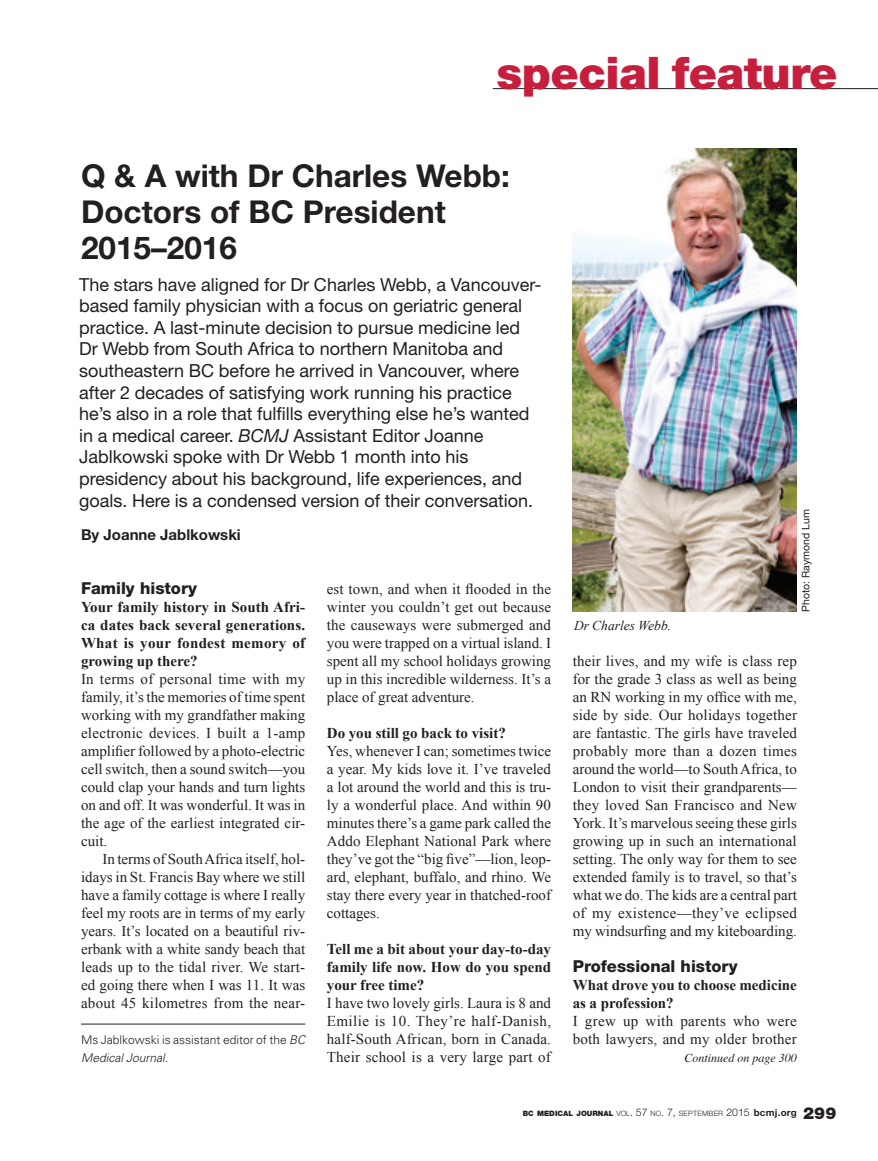
<style>
.page{position:relative;width:878px;height:1161px;background:#fff}
.page>*{position:absolute;margin:0;border:0;box-sizing:border-box;transform-origin:0 0}
.t1{font:900 45px "Helvetica Neue";letter-spacing:-.01em;color:#c61f3e}
.t2{font:700 31.5px/36px "Helvetica Neue";color:#231f20}
.t3{font:18px/21.6px "Helvetica Neue";color:#231f20}
.t4{font:800 16.5px "Helvetica Neue";color:#231f20}
.t5{font:15px/18px "Times New Roman";letter-spacing:.005em;color:#231f20;text-align:justify}
.t6{font:700 15px/18px "Times New Roman";color:#231f20;text-align:justify}
.t7{font:700 15px "Helvetica Neue";color:#231f20}
.t8{font:italic 13.5px "Times New Roman";color:#231f20}
.t9{font:300 12px/18px "Univers";color:#231f20}
.t10{font:italic 12px "Times";color:#231f20}
.t11{font:10.5px "Helvetica Neue";color:#231f20}
.t12{font:900 7.35px "Helvetica Neue";color:#231f20}
.s1{font-style:italic}
.s2{font-weight:300}
.s3{font-weight:300;font-size:10.5px}
.s4{font-weight:700;font-size:9.75px}
.s5{font-size:16.5px}
</style>
<div class="page">
<hr style="left:492px;top:88px;width:386px;height:1px;background:#231f20">
<hr style="left:81px;top:1024px;width:224px;height:1px;background:#231f20">
<img style="left:572px;top:148px;width:224px;height:464px">
<h1 class="t1" style="left:496px;top:46px;width:342px">special feature</h1>
<h2 class="t2" style="left:81px;top:157px;width:430px">Q &amp; A with Dr Charles Webb:<br>Doctors of BC President<br>2015–2016</h2>
<p class="t3" style="left:79px;top:273px;width:464px">The stars have aligned for Dr Charles Webb, a Vancouver&shy;based family physician with a focus on geriatric general practice. A last-minute decision to pursue medicine led Dr Webb from South Africa to northern Manitoba and southeastern BC before he arrived in Vancouver, where after 2 decades of satisfying work running his practice he’s also in a role that fulfills everything else he’s wanted in a medical career. <span class="s1">BCMJ</span> Assistant Editor Joanne Jablkowski spoke with Dr Webb 1 month into his presidency about his background, life experiences, and goals. Here is a condensed version of their conversation.</p>
<p class="t7" style="left:81px;top:525px;width:161px">By Joanne Jablkowski</p>
<p class="t4" style="left:81px;top:578px;width:117px">Family history</p>
<p class="t6" style="left:81px;top:598px;width:226px">Your family history in South Afri&shy;ca dates back several generations.<br>What is your fondest memory of growing up there?</p>
<p class="t5" style="left:81px;top:670px;width:226px">In terms of personal time with my family, it’s the memories of time spent working with my grandfather making electronic devices. I built a 1-amp amplifier followed by a photo-electric cell switch, then a sound switch—you could clap your hands and turn lights on and off. It was wonderful. It was in the age of the earliest integrated cir&shy;cuit.</p>
<p class="t5" style="left:81px;top:850px;width:226px;text-indent:22px">In terms of South Africa itself, hol&shy;idays in St. Francis Bay where we still have a family cottage is where I really feel my roots are in terms of my early years. It’s located on a beautiful riv&shy;erbank with a white sandy beach that leads up to the tidal river. We start&shy;ed going there when I was 11. It was about 45 kilometres from the near-</p>
<p class="t9" style="left:81px;top:1030px;width:226px">Ms Jablkowski is assistant editor of the <span class="s1">BC<br>Medical Journal.</span></p>
<p class="t5" style="left:327px;top:580px;width:226px">est town, and when it flooded in the winter you couldn’t get out because the causeways were submerged and you were trapped on a virtual island. I spent all my school holidays growing up in this incredible wilderness. It’s a place of great adventure.</p>
<p class="t6" style="left:327px;top:724px;width:180px">Do you still go back to visit?</p>
<p class="t5" style="left:327px;top:742px;width:226px">Yes, whenever I can; sometimes twice a year. My kids love it. I’ve traveled a lot around the world and this is tru&shy;ly a wonderful place. And within 90 minutes there’s a game park called the Addo Elephant National Park where they’ve got the “big five”—lion, leop&shy;ard, elephant, buffalo, and rhino. We stay there every year in thatched-roof cottages.</p>
<p class="t6" style="left:327px;top:940px;width:226px">Tell me a bit about your day-to-day family life now. How do you spend your free time?</p>
<p class="t5" style="left:327px;top:994px;width:226px">I have two lovely girls. Laura is 8 and Emilie is 10. They’re half-Danish, half-South African, born in Canada.<br>Their school is a very large part of</p>
<p class="t8" style="left:574px;top:618px;width:99px">Dr Charles Webb.</p>
<p class="t11" style="left:799px;top:612px;width:104px;rotate:-90deg">Photo: Raymond Lum</p>
<p class="t5" style="left:572px;top:652px;width:226px">their lives, and my wife is class rep for the grade 3 class as well as being an RN working in my office with me, side by side. Our holidays together are fantastic. The girls have traveled probably more than a dozen times around the world—to South Africa, to London to visit their grandparents— they loved San Francisco and New York. It’s marvelous seeing these girls growing up in such an international setting. The only way for them to see extended family is to travel, so that’s what we do. The kids are a central part of my existence—they’ve eclipsed my windsurfing and my kiteboarding.</p>
<p class="t4" style="left:572px;top:956px;width:166px">Professional history</p>
<p class="t6" style="left:572px;top:976px;width:226px">What drove you to choose medicine as a profession?</p>
<p class="t5" style="left:572px;top:1012px;width:226px">I grew up with parents who were both lawyers, and my older brother</p>
<p class="t10" style="left:684px;top:1047px;width:114px">Continued on page 300</p>
<p class="t12" style="left:522px;top:1109px;width:315px">BC MEDICAL JOURNAL <span class="s2">VOL</span><span class="s3">. 57</span> <span class="s2">NO</span><span class="s3">. 7,</span> <span class="s2">SEPTEMBER</span> <span class="s3">2015</span> <span class="s4">bcmj.org</span> <span class="s5">299</span></p>
</div>
